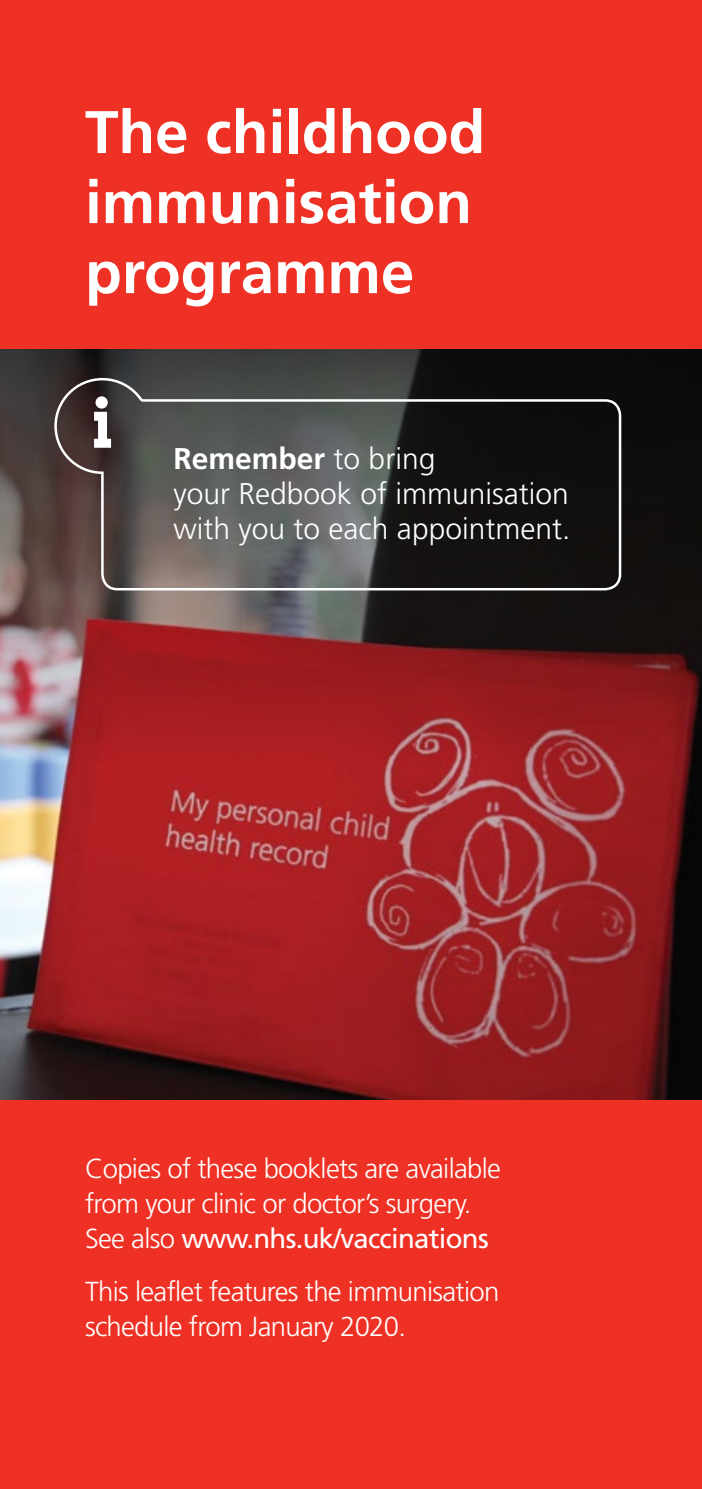
<style>
.page{position:relative;width:702px;height:1489px;background:#fff}
.page>*{position:absolute;margin:0;border:0;box-sizing:border-box;transform-origin:0 0}
.h01{font:700 60px/70px "Frutiger";color:#fff}
.Paragraph_Style_1{font:300 30px/35px "Frutiger";color:#fff}
.t1{font:300 27.5px/35px "Frutiger";letter-spacing:-.025em;color:#fff}
.s1{font-weight:700}
.s2{font-weight:400}
</style>
<div class="page">
<div style="left:0;top:0;width:702px;height:1488px;background:#ee3124"></div>
<img style="left:0;top:762px;width:702px;height:337px">
<svg style="left:0;top:349px;width:702px;height:413px;background:#672b2d"></svg>
<svg style="left:53px;top:376px;width:569px;height:215px;background:#42403f"></svg>
<p class="h01" style="left:85px;top:97px;width:402px">The childhood immunisation programme</p>
<p class="Paragraph_Style_1" style="left:173px;top:440px;width:398px"><span class="s1">Remember</span> to bring<br>your Redbook of immunisation with you to each appointment.</p>
<p class="t1" style="left:85px;top:1150px;width:417px">Copies of these booklets are available from your clinic or doctor’s surgery.<br>See also <span class="s2">www.nhs.uk/vaccinations</span></p>
<p class="t1" style="left:85px;top:1273px;width:416px">This leaflet features the immunisation schedule from January 2020.</p>
</div>
